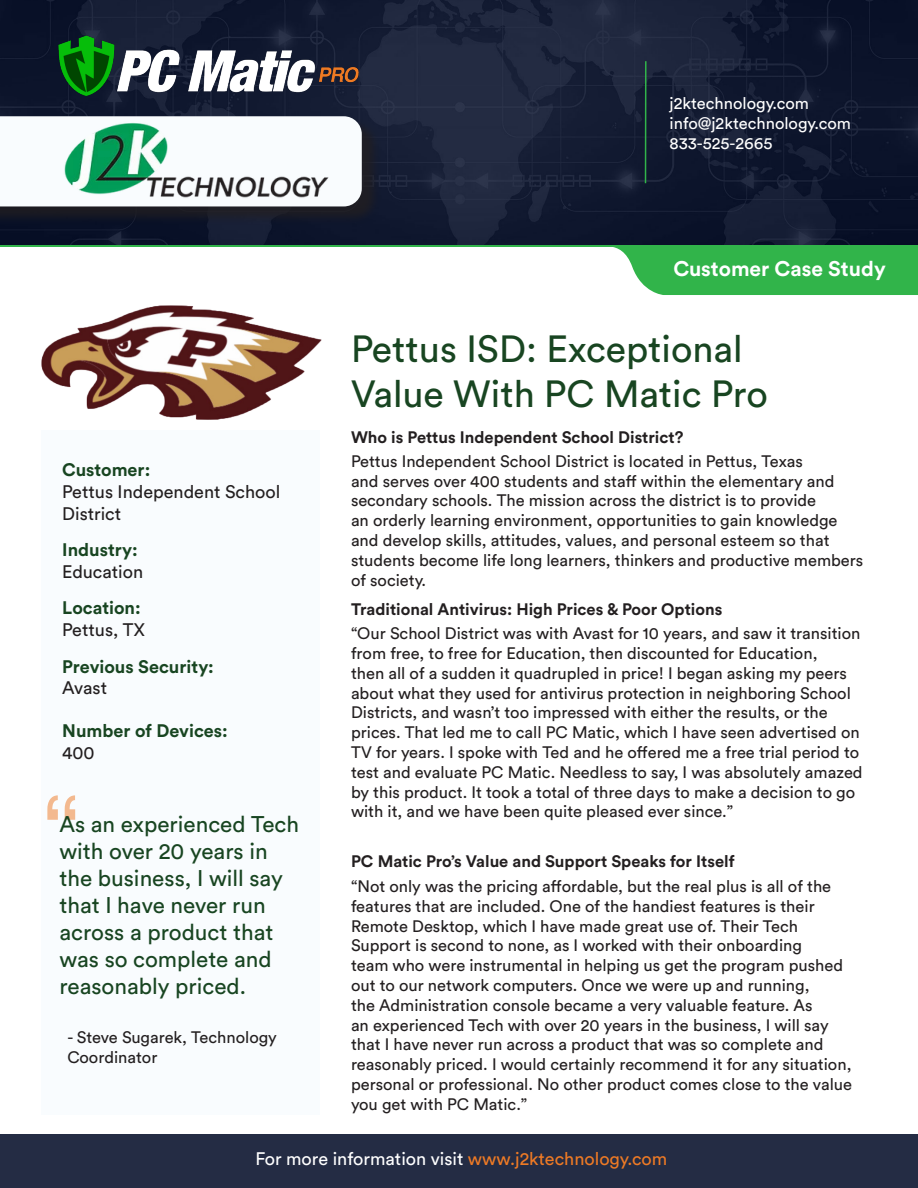
<style>
.page{position:relative;width:918px;height:1188px;background:#fff}
.page>*{position:absolute;margin:0;border:0;box-sizing:border-box;transform-origin:0 0}
.t1{font:94.5px "Helvetica Neue";color:#ee7a25}
.t2{font:37.5px/45px "Circular Std";color:#184521}
.t3{font:22.5px/27px "Circular Std";color:#184521}
.t4{font:700 21px "Circular Std";color:#fff}
.t5{font:700 18px "Circular Std";color:#184521}
.t6{font:18px/21.6px "Circular Std";color:#231f20}
.t7{font:18px "Circular Std";color:#fff}
.t8{font:16.5px/19.8px "Circular Std";color:#231f20}
.t9{font:700 16.5px "Circular Std";color:#231f20}
.t10{font:16.5px "Circular Std";color:#fff}
.s1{color:#ee7a25}
</style>
<div class="page">
<div style="left:41px;top:430px;width:279px;height:685px;background:#f9fcfe"></div>
<img style="left:41px;top:306px;width:281px;height:113px">
<div style="left:0;top:1134px;width:918px;height:54px;background:#242c44"></div>
<img style="left:0;top:0;width:918px;height:246px">
<svg style="left:613px;top:247px;width:305px;height:48px;background:#40b957"></svg>
<hr style="left:0;top:246px;width:918px;height:1px;background:#31b44a">
<img style="left:52px;top:29px;width:310px;height:73px">
<hr style="left:645px;top:61px;width:2px;height:122px;background:#31b44a">
<div style="left:0;top:119px;width:381px;height:106px;background:#231f20;opacity:.75"></div>
<svg style="left:0;top:116px;width:362px;height:90px"></svg>
<img style="left:62px;top:121px;width:268px;height:81px">
<p class="t10" style="left:670px;top:93px;width:141px">j2ktechnology.com</p>
<p class="t10" style="left:670px;top:113px;width:183px">info@j2ktechnology.com</p>
<p class="t10" style="left:670px;top:133px;width:104px">833-525-2665</p>
<p class="t4" style="left:673px;top:255px;width:214px">Customer Case Study</p>
<p class="t2" style="left:351px;top:326px;width:418px">Pettus ISD: Exceptional<br>Value With PC Matic Pro</p>
<p class="t5" style="left:62px;top:458px;width:90px">Customer:</p>
<p class="t6" style="left:62px;top:481px;width:220px">Pettus Independent School<br>District</p>
<p class="t5" style="left:62px;top:538px;width:77px">Industry:</p>
<p class="t6" style="left:62px;top:560px;width:82px">Education</p>
<p class="t5" style="left:62px;top:596px;width:80px">Location:</p>
<p class="t6" style="left:62px;top:619px;width:84px">Pettus, TX</p>
<p class="t5" style="left:62px;top:655px;width:153px">Previous Security:</p>
<p class="t6" style="left:62px;top:677px;width:46px">Avast</p>
<p class="t5" style="left:62px;top:719px;width:167px">Number of Devices:</p>
<p class="t6" style="left:62px;top:742px;width:34px">400</p>
<h1 class="t1" style="left:41px;top:773px;width:42px">“</h1>
<p class="t3" style="left:59px;top:810px;width:241px">As an experienced Tech with over 20 years in the business, I will say that I have never run across a product that was so complete and reasonably priced.</p>
<p class="t8" style="left:68px;top:1027px;width:211px">- Steve Sugarek, Technology<br>Coordinator</p>
<p class="t9" style="left:351px;top:427px;width:334px">Who is Pettus Independent School District?</p>
<p class="t8" style="left:351px;top:451px;width:514px">Pettus Independent School District is located in Pettus, Texas<br>and serves over 400 students and staff within the elementary and secondary schools. The mission across the district is to provide<br>an orderly learning environment, opportunities to gain knowledge and develop skills, attitudes, values, and personal esteem so that students become life long learners, thinkers and productive members of society.</p>
<p class="t8" style="left:351px;top:623px;width:513px">“Our School District was with Avast for 10 years, and saw it transition from free, to free for Education, then discounted for Education,<br>then all of a sudden it quadrupled in price! I began asking my peers about what they used for antivirus protection in neighboring School Districts, and wasn’t too impressed with either the results, or the prices. That led me to call PC Matic, which I have seen advertised on TV for years. I spoke with Ted and he offered me a free trial period to test and evaluate PC Matic. Needless to say, I was absolutely amazed by this product. It took a total of three days to make a decision to go with it, and we have been quite pleased ever since.”</p>
<p class="t9" style="left:351px;top:598px;width:373px">Traditional Antivirus: High Prices &amp; Poor Options</p>
<p class="t9" style="left:351px;top:851px;width:385px">PC Matic Pro’s Value and Support Speaks for Itself</p>
<p class="t8" style="left:351px;top:876px;width:503px">“Not only was the pricing affordable, but the real plus is all of the features that are included. One of the handiest features is their Remote Desktop, which I have made great use of. Their Tech Support is second to none, as I worked with their onboarding<br>team who were instrumental in helping us get the program pushed out to our network computers. Once we were up and running,<br>the Administration console became a very valuable feature. As<br>an experienced Tech with over 20 years in the business, I will say that I have never run across a product that was so complete and reasonably priced. I would certainly recommend it for any situation, personal or professional. No other product comes close to the value you get with PC Matic.”</p>
<p class="t7" style="left:256px;top:1147px;width:413px">For more information visit <span class="s1">www.j2ktechnology.com</span></p>
</div>
